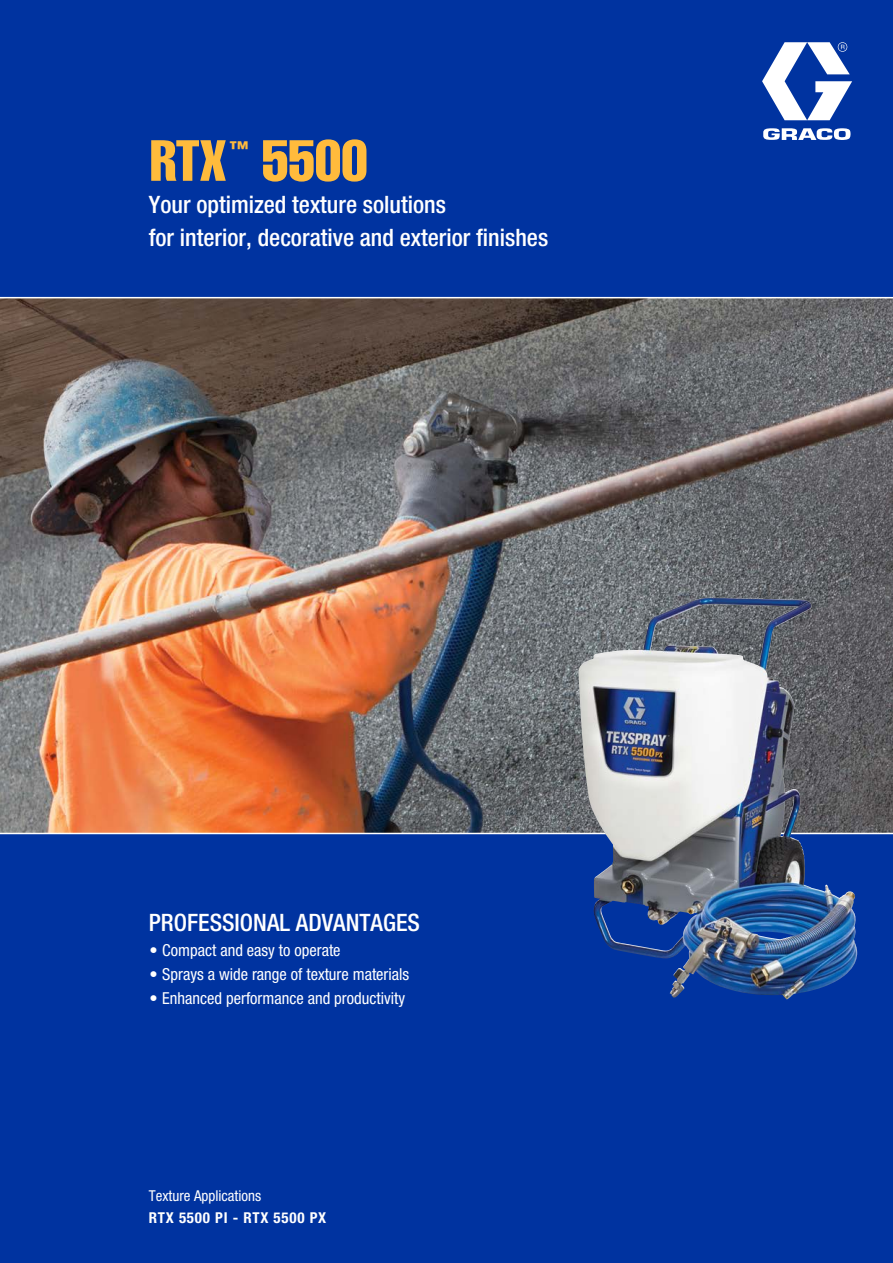
<style>
.page{position:relative;width:893px;height:1263px;background:#fff}
.page>*{position:absolute;margin:0;border:0;box-sizing:border-box;transform-origin:0 0}
.t1{font:57px "Helvetica LT Std Comp";color:#ffbb3c}
.t2{font:500 condensed 24px/33px "Helvetica Neue LT Std";color:#fff}
.t3{font:800 condensed 19.2px "Helvetica Neue LT Std";color:#ffbb3c}
.t4{font:condensed 16.5px "Helvetica Neue LT Std";color:#fff}
.t5{font:condensed 15px "Helvetica Neue LT Std";color:#fff}
.t6{font:700 condensed 15px "Helvetica Neue LT Std";letter-spacing:.05em;color:#fff}
</style>
<div class="page">
<img style="left:0;top:298px;width:893px;height:535px">
<div style="left:0;top:835px;width:893px;height:428px;background:#0033a0"></div>
<div style="left:0;top:0;width:893px;height:298px;background:#0033a0"></div>
<hr style="left:0;top:297px;width:893px;height:1px;background:#fff">
<img style="left:578px;top:598px;width:210px;height:401px">
<svg style="left:762px;top:42px;width:90px;height:78px"></svg>
<svg style="left:763px;top:128px;width:88px;height:12px"></svg>
<h1 class="t1" style="left:150px;top:124px;width:78px">RTX</h1>
<p class="t3" style="left:230px;top:136px;width:21px">™</p>
<h1 class="t1" style="left:262px;top:124px;width:107px">5500</h1>
<h2 class="t2" style="left:149px;top:187px;width:401px">Your optimized texture solutions<br>for interior, decorative and exterior finishes</h2>
<h2 class="t2" style="left:149px;top:906px;width:273px">PROFESSIONAL ADVANTAGES</h2>
<p class="t4" style="left:150px;top:940px;width:193px">• Compact and easy to operate</p>
<p class="t4" style="left:150px;top:964px;width:261px">• Sprays a wide range of texture materials</p>
<p class="t4" style="left:150px;top:988px;width:257px">• Enhanced performance and productivity</p>
<p class="t5" style="left:149px;top:1187px;width:114px">Texture Applications</p>
<p class="t6" style="left:149px;top:1208px;width:179px">RTX 5500 PI - RTX 5500 PX</p>
</div>
